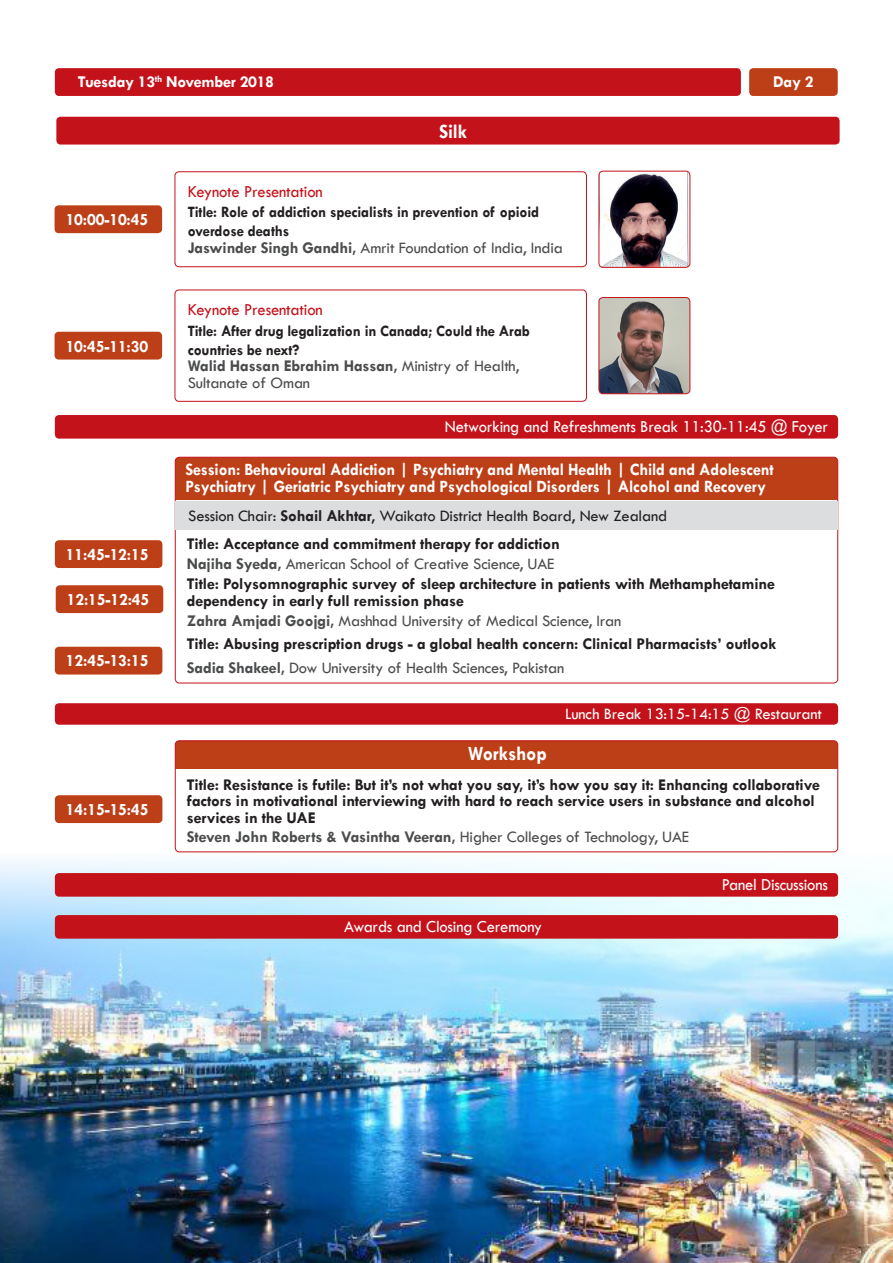
<style>
.page{position:relative;width:893px;height:1263px;background:#fff}
.page>*{position:absolute;margin:0;border:0;box-sizing:border-box;transform-origin:0 0}
.t1{font:700 20.4px "Tw Cen";letter-spacing:-.01em;color:#fff;scale:.95 1}
.t2{font:700 17.4px/18px "Tw Cen";letter-spacing:-.01em;color:#fff;scale:.95 1}
.t3{font:17.4px "Tw Cen";letter-spacing:-.01em;color:#fff;scale:.95 1}
.t4{font:17.4px "Tw Cen";letter-spacing:-.01em;color:#c4121a;scale:.95 1}
.t5{font:700 16.65px "Tw Cen";letter-spacing:-.02em;color:#fff}
.t6{font:700 16.5px/16.5px "Tw Cen";letter-spacing:-.01em;color:#231f20}
.t7{font:16.5px/16.5px "Tw Cen";letter-spacing:-.01em;color:#4b4c4d}
.t8{font:16.5px "Tw Cen";letter-spacing:-.01em;color:#231f20}
.t9{font:700 16.5px "Tw Cen";letter-spacing:-.01em;color:#4b4c4d}
.t10{font:16.5px "Tw Cen";letter-spacing:-.01em;color:#fff}
.t11{font:700 16.05px/18.9px "Tw Cen";letter-spacing:-.01em;color:#231f20;scale:.95 1}
.s1{font-weight:700}
.s2{font-weight:400}
</style>
<div class="page">
<img style="left:0;top:852px;width:893px;height:411px">
<div style="left:749px;top:68px;width:89px;height:28px;background:#bd3f17;border-radius:4px"></div>
<div style="left:55px;top:68px;width:686px;height:28px;background:#c4121a;border-radius:4px"></div>
<div style="left:55px;top:703px;width:783px;height:22px;background:#c4121a;border-radius:4px"></div>
<div style="left:55px;top:415px;width:783px;height:24px;background:#c4121a;border-radius:4px"></div>
<div style="left:55px;top:873px;width:783px;height:24px;background:#c4121a;border-radius:4px"></div>
<div style="left:55px;top:915px;width:783px;height:24px;background:#c4121a;border-radius:4px"></div>
<img style="left:599px;top:171px;width:91px;height:96px">
<div style="left:599px;top:171px;width:91px;height:97px;border:1px solid #c4121a;border-radius:4px"></div>
<div style="left:55px;top:205px;width:107px;height:28px;background:#bd3f17;border-radius:4px"></div>
<div style="left:175px;top:171px;width:412px;height:96px;border:1px solid #c4121a;border-radius:4px"></div>
<img style="left:599px;top:297px;width:91px;height:97px">
<div style="left:599px;top:297px;width:91px;height:97px;border:1px solid #c4121a;border-radius:4px"></div>
<div style="left:55px;top:332px;width:107px;height:28px;background:#bd3f17;border-radius:4px"></div>
<div style="left:175px;top:290px;width:412px;height:112px;border:1px solid #c4121a;border-radius:4px"></div>
<div style="left:175px;top:457px;width:663px;height:43px;background:#bd3f17"></div>
<div style="left:175px;top:457px;width:663px;height:226px;border:1px solid #c4121a;border-radius:4px"></div>
<div style="left:55px;top:540px;width:107px;height:28px;background:#bd3f17;border-radius:4px"></div>
<div style="left:55px;top:647px;width:107px;height:27px;background:#bd3f17;border-radius:4px"></div>
<div style="left:56px;top:585px;width:107px;height:28px;background:#bd3f17;border-radius:4px"></div>
<div style="left:176px;top:501px;width:662px;height:28px;background:#dcdddf"></div>
<div style="left:175px;top:741px;width:663px;height:27px;background:#bd3f17"></div>
<div style="left:175px;top:740px;width:663px;height:112px;border:1px solid #c4121a;border-radius:4px"></div>
<div style="left:55px;top:795px;width:107px;height:28px;background:#bd3f17;border-radius:4px"></div>
<div style="left:56px;top:117px;width:784px;height:28px;background:#c4121a;border-radius:4px"></div>
<p class="t5" style="left:78px;top:72px;width:198px">Tuesday 13<sup>th</sup> November 2018</p>
<p class="t5" style="left:773px;top:72px;width:42px">Day 2</p>
<p class="t2" style="left:66px;top:210px;width:88px">10:00-10:45</p>
<p class="t2" style="left:66px;top:337px;width:88px">10:45-11:30</p>
<p class="t2" style="left:66px;top:545px;width:88px">11:45-12:15</p>
<p class="t2" style="left:67px;top:590px;width:88px">12:15-12:45</p>
<p class="t2" style="left:66px;top:651px;width:88px">12:45-13:15</p>
<p class="t2" style="left:66px;top:800px;width:88px">14:15-15:45</p>
<p class="t1" style="left:439px;top:119px;width:31px">Silk</p>
<p class="t4" style="left:188px;top:181px;width:144px">Keynote Presentation</p>
<p class="t11" style="left:188px;top:203px;width:372px">Title: Role of addiction specialists in prevention of opioid overdose deaths</p>
<p class="t7" style="left:188px;top:239px;width:377px"><span class="s1">Jaswinder Singh Gandhi,</span> Amrit Foundation of India, India</p>
<p class="t4" style="left:188px;top:299px;width:144px">Keynote Presentation</p>
<p class="t11" style="left:188px;top:321px;width:362px">Title: After drug legalization in Canada; Could the Arab countries be next?</p>
<p class="t7" style="left:188px;top:358px;width:333px"><span class="s1">Walid Hassan Ebrahim Hassan,</span> Ministry of Health,<br>Sultanate of Oman</p>
<p class="t3" style="left:445px;top:416px;width:405px">Networking and Refreshments Break 11:30-11:45 @ Foyer</p>
<p class="t2" style="left:185px;top:460px;width:621px">Session: Behavioural Addiction | Psychiatry and Mental Health | Child and Adolescent<br>Psychiatry | Geriatric Psychiatry and Psychological Disorders | Alcohol and Recovery</p>
<p class="t8" style="left:188px;top:506px;width:480px">Session Chair: <span class="s1">Sohail Akhtar</span>, Waikato District Health Board, New Zealand</p>
<p class="t6" style="left:187px;top:536px;width:375px">Title: Acceptance and commitment therapy for addiction</p>
<p class="t7" style="left:187px;top:556px;width:369px"><span class="s1">Najiha Syeda,</span> American School of Creative Science, UAE</p>
<p class="t6" style="left:187px;top:575px;width:590px">Title: Polysomnographic survey of sleep architecture in patients with Methamphetamine dependency in early full remission phase</p>
<p class="t7" style="left:187px;top:612px;width:436px"><span class="s1">Zahra Amjadi Goojgi,</span> Mashhad University of Medical Science, Iran</p>
<p class="t6" style="left:187px;top:635px;width:591px">Title: Abusing prescription drugs - a global health concern: Clinical Pharmacists’ outlook</p>
<p class="t7" style="left:187px;top:659px;width:379px"><span class="s1">Sadia Shakeel,</span> Dow University of Health Sciences, Pakistan</p>
<p class="t10" style="left:565px;top:704px;width:258px">Lunch Break 13:15-14:15 @ Restaurant</p>
<p class="t1" style="left:468px;top:741px;width:84px">Workshop</p>
<p class="t6" style="left:187px;top:776px;width:635px">Title: Resistance is futile: But it’s not what you say, it’s how you say it: Enhancing collaborative factors in motivational interviewing with hard to reach service users in substance and alcohol services in the UAE</p>
<p class="t9" style="left:187px;top:827px;width:504px">Steven John Roberts &amp; Vasintha Veeran, <span class="s2">Higher Colleges of Technology, UAE</span></p>
<p class="t3" style="left:344px;top:916px;width:210px">Awards and Closing Ceremony</p>
<p class="t3" style="left:722px;top:874px;width:113px">Panel Discussions</p>
</div>
